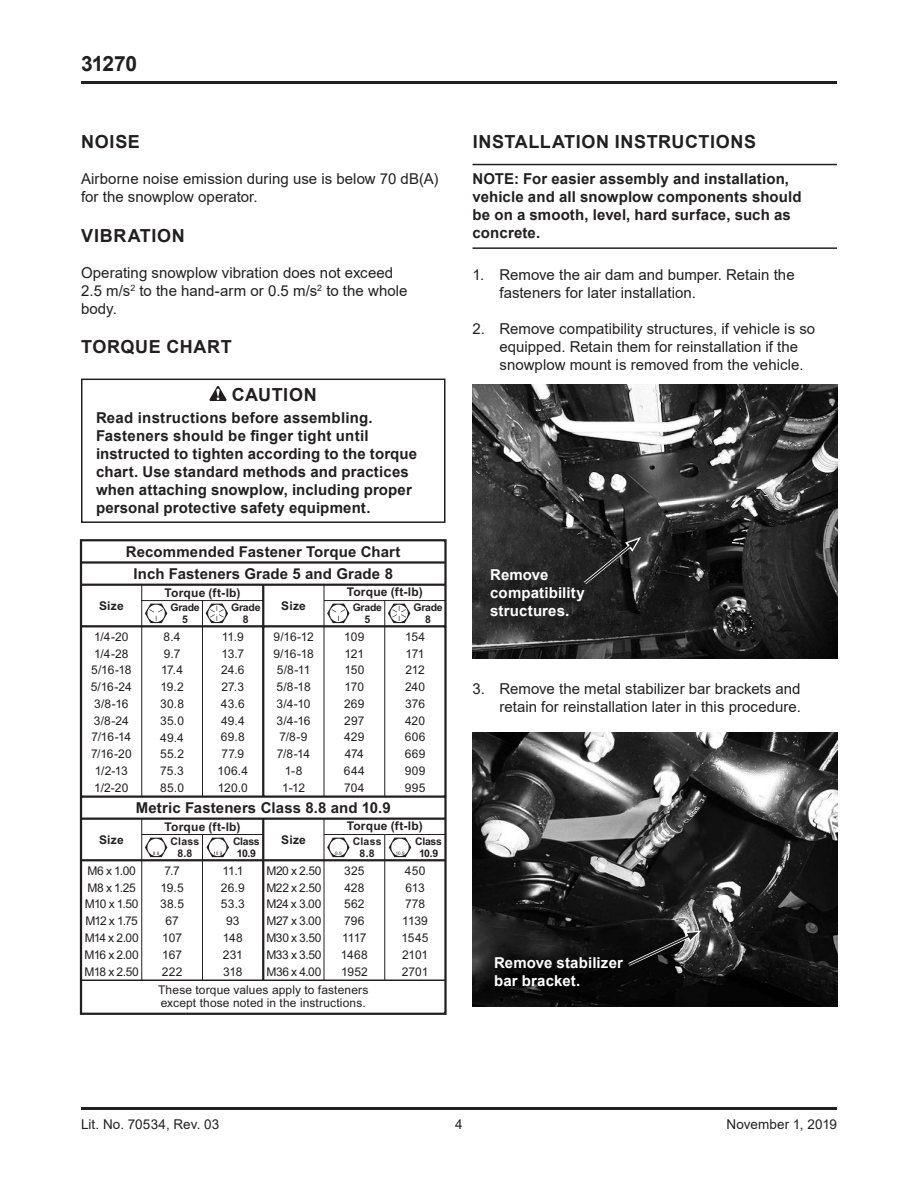
<style>
.page{position:relative;width:918px;height:1188px;background:#fff}
.page>*{position:absolute;margin:0;border:0;box-sizing:border-box;transform-origin:0 0}
.t1{font:700 21px "Arial";letter-spacing:-.03em;color:#231f20}
.t2{font:700 18px "Arial";letter-spacing:.03em;color:#231f20}
.t3{font:15px/18px "Arial";letter-spacing:.005em;color:#231f20}
.t4{font:700 15px/18px "Arial";letter-spacing:.01em;color:#231f20}
.t5{font:700 15px/18px "Arial";letter-spacing:.01em;color:#fff}
.t6{font:13.5px "Arial";letter-spacing:.005em;color:#231f20}
.t7{font:12px/16.8px "Arial";color:#231f20}
.t8{font:700 12px "Arial";letter-spacing:.015em;color:#231f20}
.t9{font:12px/16.8px "Arial";letter-spacing:-.025em;color:#231f20;text-align:center}
.t10{font:12px/16.8px "Arial";letter-spacing:-.03em;color:#231f20}
.t11{font:700 10.5px/12px "Arial";letter-spacing:-.025em;color:#231f20;text-align:center}
</style>
<div class="page">
<hr style="left:81px;top:1107px;width:756px;height:3px;background:#231f20">
<hr style="left:81px;top:81px;width:756px;height:3px;background:#231f20">
<hr style="left:472px;top:164px;width:365px;height:1px;background:#231f20">
<hr style="left:472px;top:247px;width:365px;height:2px;background:#231f20">
<svg style="left:209px;top:386px;width:18px;height:15px"></svg>
<div style="left:81px;top:379px;width:365px;height:144px;border:2px solid #231f20"></div>
<svg style="left:80px;top:539px;width:367px;height:476px"></svg>
<hr style="left:81px;top:980px;width:365px;height:1px;background:#231f20">
<hr style="left:384px;top:835px;width:1px;height:145px;background:#231f20">
<hr style="left:324px;top:819px;width:1px;height:161px;background:#231f20">
<hr style="left:202px;top:835px;width:1px;height:145px;background:#231f20">
<hr style="left:141px;top:819px;width:1px;height:161px;background:#231f20">
<hr style="left:262px;top:819px;width:2px;height:161px;background:#231f20">
<hr style="left:324px;top:585px;width:1px;height:211px;background:#231f20">
<hr style="left:384px;top:600px;width:1px;height:196px;background:#231f20">
<hr style="left:81px;top:584px;width:365px;height:2px;background:#231f20">
<hr style="left:81px;top:561px;width:365px;height:3px;background:#231f20">
<hr style="left:324px;top:600px;width:122px;height:1px;background:#231f20">
<hr style="left:141px;top:585px;width:1px;height:211px;background:#231f20">
<hr style="left:202px;top:600px;width:1px;height:196px;background:#231f20">
<hr style="left:142px;top:600px;width:121px;height:1px;background:#231f20">
<hr style="left:81px;top:859px;width:365px;height:2px;background:#231f20">
<hr style="left:81px;top:818px;width:365px;height:2px;background:#231f20">
<hr style="left:324px;top:834px;width:122px;height:1px;background:#231f20">
<hr style="left:142px;top:834px;width:121px;height:1px;background:#231f20">
<svg style="left:145px;top:604px;width:22px;height:19px"></svg>
<svg style="left:206px;top:604px;width:22px;height:19px"></svg>
<svg style="left:327px;top:604px;width:23px;height:19px"></svg>
<svg style="left:388px;top:604px;width:22px;height:19px"></svg>
<svg style="left:145px;top:838px;width:22px;height:19px"></svg>
<svg style="left:207px;top:838px;width:22px;height:19px"></svg>
<svg style="left:327px;top:838px;width:23px;height:19px"></svg>
<svg style="left:389px;top:838px;width:22px;height:19px"></svg>
<img style="left:472px;top:385px;width:365px;height:273px">
<svg style="left:581px;top:537px;width:60px;height:50px;background:#303030"></svg>
<img style="left:472px;top:733px;width:365px;height:273px">
<svg style="left:625px;top:931px;width:77px;height:37px;background:#333"></svg>
<h1 class="t1" style="left:81px;top:49px;width:58px">31270</h1>
<h2 class="t2" style="left:81px;top:129px;width:60px">NOISE</h2>
<p class="t3" style="left:81px;top:170px;width:359px">Airborne noise emission during use is below 70 dB(A) for the snowplow operator.</p>
<h2 class="t2" style="left:81px;top:223px;width:105px">VIBRATION</h2>
<p class="t3" style="left:81px;top:263px;width:328px">Operating snowplow vibration does not exceed<br>2.5 m/s<sup>2</sup> to the hand-arm or 0.5 m/s<sup>2</sup> to the whole body.</p>
<h2 class="t2" style="left:81px;top:334px;width:152px">TORQUE CHART</h2>
<h2 class="t2" style="left:232px;top:382px;width:86px">CAUTION</h2>
<p class="t4" style="left:96px;top:409px;width:323px">Read instructions before assembling.<br>Fasteners should be finger tight until instructed to tighten according to the torque chart. Use standard methods and practices when attaching snowplow, including proper personal protective safety equipment.</p>
<p class="t4" style="left:126px;top:543px;width:276px">Recommended Fastener Torque Chart</p>
<p class="t4" style="left:133px;top:565px;width:261px">Inch Fasteners Grade 5 and Grade 8</p>
<p class="t8" style="left:165px;top:584px;width:77px">Torque (ft-lb)</p>
<p class="t11" style="left:170px;top:602px;width:31px">Grade<br>5</p>
<p class="t11" style="left:231px;top:602px;width:31px">Grade<br>8</p>
<p class="t8" style="left:99px;top:597px;width:26px">Size</p>
<p class="t8" style="left:281px;top:597px;width:26px">Size</p>
<p class="t8" style="left:347px;top:584px;width:77px">Torque (ft-lb)</p>
<p class="t11" style="left:353px;top:602px;width:31px">Grade<br>5</p>
<p class="t11" style="left:413px;top:602px;width:31px">Grade<br>8</p>
<p class="t7" style="left:94px;top:628px;width:36px">1/4-20</p>
<p class="t7" style="left:344px;top:628px;width:22px">109</p>
<p class="t7" style="left:405px;top:628px;width:22px">154</p>
<p class="t7" style="left:94px;top:645px;width:36px">1/4-28</p>
<p class="t7" style="left:345px;top:645px;width:21px">121</p>
<p class="t7" style="left:406px;top:645px;width:20px">171</p>
<p class="t7" style="left:91px;top:662px;width:42px">5/16-18</p>
<p class="t7" style="left:344px;top:662px;width:21px">150</p>
<p class="t7" style="left:405px;top:662px;width:21px">212</p>
<p class="t7" style="left:91px;top:679px;width:43px">5/16-24</p>
<p class="t7" style="left:345px;top:679px;width:21px">170</p>
<p class="t7" style="left:405px;top:679px;width:22px">240</p>
<p class="t7" style="left:94px;top:695px;width:36px">3/8-16</p>
<p class="t7" style="left:344px;top:695px;width:22px">269</p>
<p class="t7" style="left:405px;top:695px;width:21px">376</p>
<p class="t7" style="left:94px;top:712px;width:36px">3/8-24</p>
<p class="t7" style="left:344px;top:712px;width:22px">297</p>
<p class="t7" style="left:405px;top:712px;width:22px">420</p>
<p class="t7" style="left:92px;top:729px;width:41px">7/16-14</p>
<p class="t7" style="left:344px;top:729px;width:22px">429</p>
<p class="t7" style="left:405px;top:729px;width:22px">606</p>
<p class="t7" style="left:91px;top:746px;width:42px">7/16-20</p>
<p class="t9" style="left:273px;top:628px;width:42px">9/16-12<br>9/16-18<br>5/8-11<br>5/8-18<br>3/4-10<br>3/4-16<br>7/8-9<br>7/8-14</p>
<p class="t7" style="left:221px;top:628px;width:25px;text-align:justify">11.9<br>13.7<br>24.6<br>27.3<br>43.6</p>
<p class="t7" style="left:160px;top:628px;width:26px;text-align:center">8.4<br>9.7<br>17.4<br>19.2<br>30.8<br>35.0<br>49.4<br>55.2<br>75.3<br>85.0</p>
<p class="t7" style="left:218px;top:712px;width:32px;text-align:center">49.4<br>69.8<br>77.9<br>106.4<br>120.0</p>
<p class="t7" style="left:345px;top:746px;width:21px">474</p>
<p class="t7" style="left:405px;top:746px;width:22px">669</p>
<p class="t7" style="left:94px;top:763px;width:36px">1/2-13<br>1/2-20</p>
<p class="t7" style="left:285px;top:763px;width:19px">1-8</p>
<p class="t7" style="left:344px;top:763px;width:22px">644</p>
<p class="t7" style="left:405px;top:763px;width:22px">909</p>
<p class="t7" style="left:282px;top:779px;width:25px">1-12</p>
<p class="t7" style="left:344px;top:779px;width:22px">704</p>
<p class="t7" style="left:405px;top:779px;width:22px">995</p>
<p class="t4" style="left:136px;top:799px;width:257px">Metric Fasteners Class 8.8 and 10.9</p>
<p class="t8" style="left:165px;top:818px;width:77px">Torque (ft-lb)</p>
<p class="t11" style="left:171px;top:836px;width:30px">Class<br>8.8</p>
<p class="t11" style="left:233px;top:836px;width:28px">Class<br>10.9</p>
<p class="t8" style="left:99px;top:831px;width:26px">Size</p>
<p class="t8" style="left:281px;top:831px;width:26px">Size</p>
<p class="t7" style="left:87px;top:862px;width:50px">M6 x 1.00</p>
<p class="t7" style="left:164px;top:862px;width:17px">7.7</p>
<p class="t7" style="left:222px;top:862px;width:23px">11.1</p>
<p class="t7" style="left:266px;top:862px;width:56px">M20 x 2.50</p>
<p class="t7" style="left:87px;top:879px;width:50px">M8 x 1.25</p>
<p class="t7" style="left:85px;top:896px;width:55px">M10 x 1.50</p>
<p class="t7" style="left:85px;top:913px;width:54px">M12 x 1.75</p>
<p class="t7" style="left:85px;top:929px;width:55px">M14 x 2.00</p>
<p class="t7" style="left:160px;top:879px;width:26px;text-align:center">19.5<br>38.5<br>67<br>107</p>
<p class="t7" style="left:221px;top:879px;width:26px;text-align:center">26.9<br>53.3<br>93<br>148</p>
<p class="t7" style="left:266px;top:879px;width:57px">M22 x 2.50</p>
<p class="t7" style="left:267px;top:896px;width:56px">M24 x 3.00</p>
<p class="t7" style="left:266px;top:913px;width:56px">M27 x 3.00</p>
<p class="t7" style="left:266px;top:929px;width:57px">M30 x 3.50</p>
<p class="t8" style="left:347px;top:818px;width:77px">Torque (ft-lb)</p>
<p class="t11" style="left:353px;top:836px;width:30px">Class<br>8.8</p>
<p class="t11" style="left:415px;top:836px;width:28px">Class<br>10.9</p>
<p class="t7" style="left:344px;top:862px;width:22px">325</p>
<p class="t7" style="left:342px;top:879px;width:26px">428<br>562<br>796<br>1117</p>
<p class="t7" style="left:405px;top:862px;width:22px">450</p>
<p class="t7" style="left:402px;top:879px;width:29px;text-align:center">613<br>778<br>1139<br>1545</p>
<p class="t7" style="left:85px;top:946px;width:56px">M16 x 2.00</p>
<p class="t7" style="left:162px;top:946px;width:21px">167</p>
<p class="t7" style="left:223px;top:946px;width:21px">231</p>
<p class="t7" style="left:85px;top:963px;width:56px">M18 x 2.50</p>
<p class="t7" style="left:162px;top:963px;width:22px">222</p>
<p class="t7" style="left:223px;top:963px;width:21px">318</p>
<p class="t10" style="left:266px;top:946px;width:57px">M33 x 3.50<br>M36 x 4.00</p>
<p class="t7" style="left:402px;top:946px;width:28px">2101<br>2701</p>
<p class="t7" style="left:341px;top:946px;width:28px">1468<br>1952</p>
<p class="t7" style="left:158px;top:983px;width:212px;line-height:13.5px">These torque values apply to fasteners except those noted in the instructions.</p>
<h2 class="t2" style="left:473px;top:129px;width:285px">INSTALLATION INSTRUCTIONS</h2>
<p class="t4" style="left:472px;top:170px;width:331px">NOTE: For easier assembly and installation, vehicle and all snowplow components should be on a smooth, level, hard surface, such as concrete.</p>
<p class="t3" style="left:500px;top:266px;width:297px;text-indent:-27px">1. Remove the air dam and bumper. Retain the fasteners for later installation.</p>
<p class="t3" style="left:500px;top:320px;width:317px;text-indent:-27px">2. Remove compatibility structures, if vehicle is so equipped. Retain them for reinstallation if the snowplow mount is removed from the vehicle.</p>
<p class="t5" style="left:490px;top:566px;width:96px">Remove compatibility structures.</p>
<p class="t3" style="left:472px;top:680px;width:330px;text-align:right">3. Remove the metal stabilizer bar brackets and retain for reinstallation later in this procedure.</p>
<p class="t5" style="left:494px;top:954px;width:130px">Remove stabilizer bar bracket.</p>
<p class="t6" style="left:81px;top:1115px;width:140px">Lit. No. 70534, Rev. 03</p>
<p class="t6" style="left:455px;top:1115px;width:9px">4</p>
<p class="t6" style="left:727px;top:1115px;width:112px">November 1, 2019</p>
</div>
